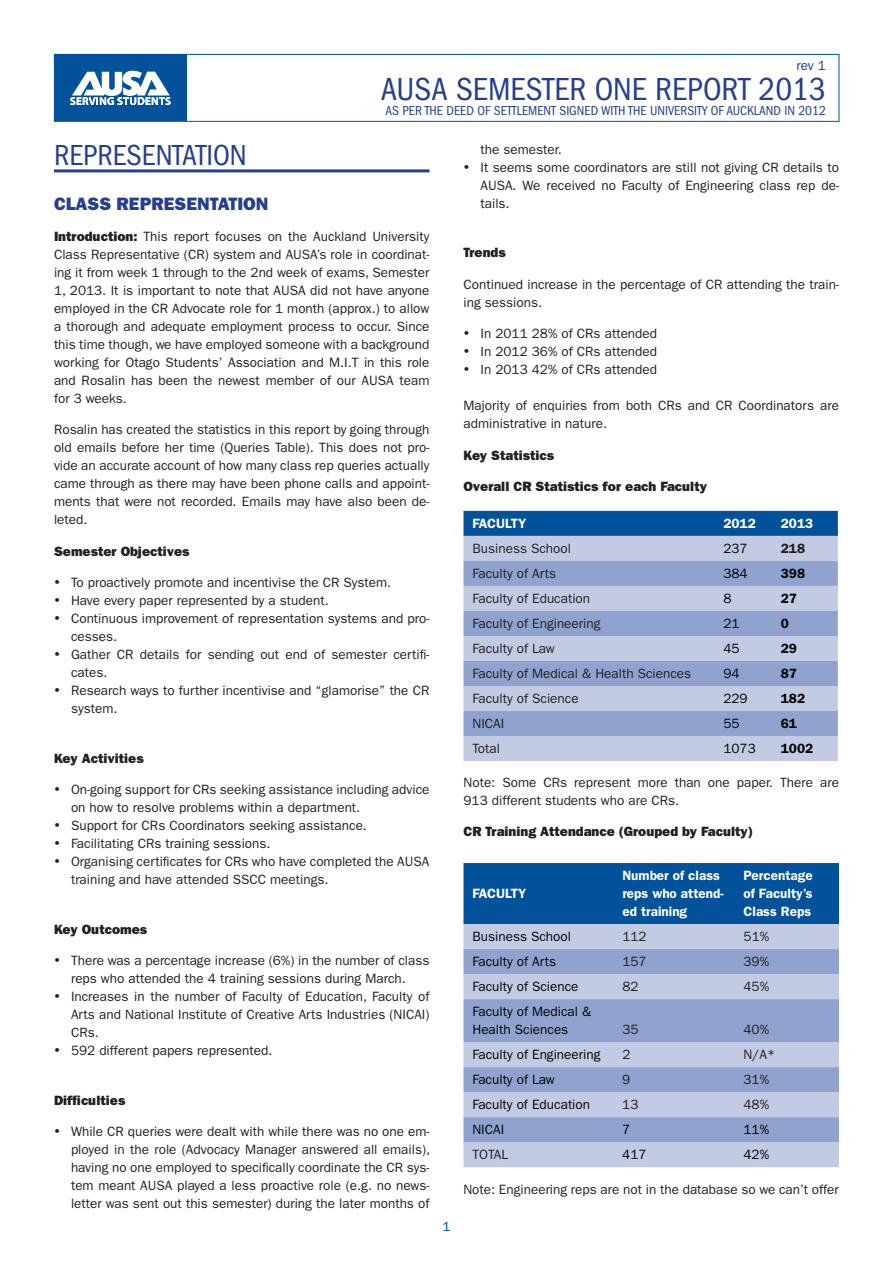
<style>
.page{position:relative;width:893px;height:1263px;background:#fff}
.page>*{position:absolute;margin:0;border:0;box-sizing:border-box;transform-origin:0 0}
.t1{font:condensed 33px "ITC Franklin Gothic Std";color:#253f8e}
.t2{font:condensed 30px "ITC Franklin Gothic Std";color:#253f8e}
.t3{font:18px "ITC Franklin Gothic Std Hvy";color:#253f8e}
.t4{font:13.5px/18px "ITC Franklin Gothic Std";color:#231f20}
.t5{font:13.5px/18px "ITC Franklin Gothic Std";color:#040503}
.t6{font:13.5px "ITC Franklin Gothic Std Hvy";color:#231f20}
.t7{font:600 13.5px/18px "ITC Franklin Gothic Std";color:#fff}
.t8{font:condensed 13.5px "ITC Franklin Gothic Std";color:#253f8e}
.t9{font:600 13.5px "ITC Franklin Gothic Std";color:#040503}
.t10{font:13.5px "ITC Franklin Gothic Std";color:#253f8e}
.t11{font:600 13.5px "ITC Franklin Gothic Std";color:#231f20}
.t12{font:13.5px "ITC Franklin Gothic Std";color:#01529a}
.s1{font-family:"ITC Franklin Gothic Std Hvy"}
</style>
<div class="page">
<div style="left:54px;top:54px;width:132px;height:67px;background:#01529a"></div>
<svg style="left:70px;top:70px;width:101px;height:35px"></svg>
<div style="left:54px;top:54px;width:785px;height:68px;border:1px solid #01529a"></div>
<hr style="left:54px;top:169px;width:375px;height:3px;background:#253f8e">
<div style="left:463px;top:511px;width:375px;height:25px;background:#01529a"></div>
<div style="left:463px;top:536px;width:375px;height:225px;background:#c3cbe4"></div>
<svg style="left:463px;top:561px;width:375px;height:175px;background:#a6b4d7"></svg>
<div style="left:463px;top:863px;width:376px;height:61px;background:#01529a"></div>
<div style="left:463px;top:924px;width:376px;height:243px;background:#c3cbe4"></div>
<svg style="left:463px;top:949px;width:376px;height:193px;background:#a4b2d6"></svg>
<p class="t10" style="left:796px;top:58px;width:31px">rev 1</p>
<h1 class="t1" style="left:381px;top:71px;width:446px">AUSA SEMESTER ONE REPORT 2013</h1>
<p class="t8" style="left:385px;top:103px;width:442px">AS PER THE DEED OF SETTLEMENT SIGNED WITH THE UNIVERSITY OF AUCKLAND IN 2012</p>
<h2 class="t2" style="left:54px;top:138px;width:194px">REPRESENTATION</h2>
<h3 class="t3" style="left:54px;top:193px;width:216px">CLASS REPRESENTATION</h3>
<p class="t4" style="left:54px;top:227px;width:377px;text-align:justify"><span class="s1">Introduction:</span> This report focuses on the Auckland University Class Representative (CR) system and AUSA’s role in coordinat&shy;ing it from week 1 through to the 2nd week of exams, Semester 1, 2013. It is important to note that AUSA did not have anyone employed in the CR Advocate role for 1 month (approx.) to allow a thorough and adequate employment process to occur. Since this time though, we have employed someone with a background working for Otago Students’ Association and M.I.T in this role and Rosalin has been the newest member of our AUSA team for 3 weeks.</p>
<p class="t4" style="left:54px;top:421px;width:377px;text-align:justify">Rosalin has created the statistics in this report by going through old emails before her time (Queries Table). This does not pro&shy;vide an accurate account of how many class rep queries actually came through as there may have been phone calls and appoint&shy;ments that were not recorded. Emails may have also been de&shy;leted.</p>
<p class="t6" style="left:54px;top:543px;width:137px">Semester Objectives</p>
<p class="t4" style="left:54px;top:574px;width:339px">• To proactively promote and incentivise the CR System.</p>
<p class="t4" style="left:54px;top:592px;width:276px">• Have every paper represented by a student.</p>
<p class="t4" style="left:71px;top:610px;width:360px;text-indent:-17px">• Continuous improvement of representation systems and pro&shy;cesses.</p>
<p class="t4" style="left:71px;top:646px;width:360px;text-indent:-17px">• Gather CR details for sending out end of semester certifi&shy;cates.</p>
<p class="t4" style="left:71px;top:682px;width:360px;text-indent:-17px">• Research ways to further incentivise and “glamorise” the CR system.</p>
<p class="t6" style="left:54px;top:750px;width:91px">Key Activities</p>
<p class="t4" style="left:71px;top:781px;width:360px;text-indent:-17px">• On-going support for CRs seeking assistance including advice on how to resolve problems within a department.</p>
<p class="t4" style="left:54px;top:817px;width:314px">• Support for CRs Coordinators seeking assistance.</p>
<p class="t4" style="left:54px;top:835px;width:218px">• Facilitating CRs training sessions.</p>
<p class="t4" style="left:71px;top:853px;width:360px;text-indent:-17px">• Organising certificates for CRs who have completed the AUSA training and have attended SSCC meetings.</p>
<p class="t6" style="left:54px;top:921px;width:95px">Key Outcomes</p>
<p class="t4" style="left:54px;top:952px;width:377px;text-align:center">• There was a percentage increase (6%) in the number of class reps who attended the 4 training sessions during March.</p>
<p class="t4" style="left:71px;top:988px;width:360px;text-align:justify;text-indent:-17px">• Increases in the number of Faculty of Education, Faculty of Arts and National Institute of Creative Arts Industries (NICAI)<br>CRs.</p>
<p class="t4" style="left:54px;top:1042px;width:220px">• 592 different papers represented.</p>
<p class="t6" style="left:54px;top:1092px;width:73px">Difficulties</p>
<p class="t4" style="left:71px;top:1123px;width:361px;text-align:justify;text-indent:-17px">• While CR queries were dealt with while there was no one em&shy;ployed in the role (Advocacy Manager answered all emails), having no one employed to specifically coordinate the CR sys&shy;tem meant AUSA played a less proactive role (e.g. no news&shy;letter was sent out this semester) during the later months of</p>
<p class="t4" style="left:480px;top:140px;width:83px">the semester.</p>
<p class="t4" style="left:480px;top:158px;width:360px;text-align:justify;text-indent:-17px">• It seems some coordinators are still not giving CR details to AUSA. We received no Faculty of Engineering class rep de&shy;tails.</p>
<p class="t12" style="left:442px;top:1218px;width:10px">1</p>
<p class="t6" style="left:463px;top:245px;width:44px">Trends</p>
<p class="t4" style="left:463px;top:275px;width:377px">Continued increase in the percentage of CR attending the train&shy;ing sessions.</p>
<p class="t4" style="left:463px;top:325px;width:195px">• In 2011 28% of CRs attended</p>
<p class="t4" style="left:463px;top:343px;width:195px">• In 2012 36% of CRs attended</p>
<p class="t4" style="left:463px;top:361px;width:195px">• In 2013 42% of CRs attended</p>
<p class="t4" style="left:463px;top:397px;width:377px">Majority of enquiries from both CRs and CR Coordinators are administrative in nature.</p>
<p class="t6" style="left:463px;top:447px;width:92px">Key Statistics</p>
<p class="t6" style="left:463px;top:479px;width:245px">Overall CR Statistics for each Faculty</p>
<p class="t7" style="left:472px;top:514px;width:55px">FACULTY</p>
<p class="t7" style="left:723px;top:514px;width:34px">2012</p>
<p class="t7" style="left:781px;top:514px;width:34px">2013</p>
<p class="t4" style="left:472px;top:539px;width:100px">Business School</p>
<p class="t5" style="left:723px;top:539px;width:26px">237</p>
<p class="t11" style="left:781px;top:540px;width:26px">218</p>
<p class="t4" style="left:472px;top:565px;width:85px">Faculty of Arts</p>
<p class="t5" style="left:723px;top:565px;width:26px">384</p>
<p class="t9" style="left:781px;top:565px;width:26px">398</p>
<p class="t4" style="left:472px;top:590px;width:119px">Faculty of Education</p>
<p class="t5" style="left:723px;top:590px;width:10px">8</p>
<p class="t9" style="left:781px;top:590px;width:18px">27</p>
<p class="t4" style="left:472px;top:615px;width:129px">Faculty of Engineering</p>
<p class="t5" style="left:723px;top:615px;width:18px">21</p>
<p class="t9" style="left:781px;top:615px;width:10px">0</p>
<p class="t4" style="left:472px;top:640px;width:84px">Faculty of Law</p>
<p class="t5" style="left:723px;top:640px;width:18px">45</p>
<p class="t9" style="left:781px;top:640px;width:18px">29</p>
<p class="t4" style="left:472px;top:665px;width:220px">Faculty of Medical &amp; Health Sciences</p>
<p class="t5" style="left:723px;top:665px;width:18px">94</p>
<p class="t9" style="left:781px;top:665px;width:18px">87</p>
<p class="t4" style="left:472px;top:690px;width:108px">Faculty of Science</p>
<p class="t5" style="left:723px;top:690px;width:26px">229</p>
<p class="t9" style="left:781px;top:690px;width:26px">182</p>
<p class="t4" style="left:472px;top:715px;width:33px">NICAI</p>
<p class="t5" style="left:723px;top:715px;width:18px">55</p>
<p class="t9" style="left:781px;top:715px;width:18px">61</p>
<p class="t4" style="left:472px;top:740px;width:29px">Total</p>
<p class="t5" style="left:723px;top:740px;width:34px">1073</p>
<p class="t9" style="left:781px;top:740px;width:34px">1002</p>
<p class="t4" style="left:463px;top:773px;width:377px">Note: Some CRs represent more than one paper. There are<br>913 different students who are CRs.</p>
<p class="t6" style="left:463px;top:823px;width:291px">CR Training Attendance (Grouped by Faculty)</p>
<p class="t7" style="left:472px;top:884px;width:55px">FACULTY</p>
<p class="t7" style="left:622px;top:866px;width:103px">Number of class reps who attend&shy;ed training</p>
<p class="t7" style="left:744px;top:866px;width:71px;text-align:justify">Percentage of Faculty’s Class Reps</p>
<p class="t5" style="left:472px;top:928px;width:100px">Business School</p>
<p class="t4" style="left:622px;top:928px;width:26px">112</p>
<p class="t4" style="left:744px;top:928px;width:27px">51%</p>
<p class="t5" style="left:472px;top:953px;width:85px">Faculty of Arts</p>
<p class="t4" style="left:622px;top:953px;width:26px">157</p>
<p class="t4" style="left:743px;top:953px;width:27px">39%</p>
<p class="t5" style="left:472px;top:978px;width:108px">Faculty of Science</p>
<p class="t4" style="left:622px;top:978px;width:18px">82</p>
<p class="t4" style="left:743px;top:978px;width:27px">45%</p>
<p class="t5" style="left:472px;top:1003px;width:120px">Faculty of Medical &amp;<br>Health Sciences</p>
<p class="t4" style="left:622px;top:1021px;width:18px">35</p>
<p class="t4" style="left:743px;top:1021px;width:27px">40%</p>
<p class="t5" style="left:472px;top:1046px;width:129px">Faculty of Engineering</p>
<p class="t4" style="left:622px;top:1046px;width:10px">2</p>
<p class="t4" style="left:743px;top:1046px;width:33px">N/A*</p>
<p class="t5" style="left:472px;top:1071px;width:84px">Faculty of Law</p>
<p class="t4" style="left:622px;top:1071px;width:10px">9</p>
<p class="t4" style="left:743px;top:1071px;width:27px">31%</p>
<p class="t5" style="left:472px;top:1096px;width:119px">Faculty of Education</p>
<p class="t4" style="left:622px;top:1096px;width:18px">13</p>
<p class="t4" style="left:743px;top:1096px;width:27px">48%</p>
<p class="t5" style="left:472px;top:1121px;width:33px">NICAI</p>
<p class="t5" style="left:622px;top:1121px;width:10px">7</p>
<p class="t5" style="left:743px;top:1121px;width:27px">11%</p>
<p class="t4" style="left:472px;top:1146px;width:37px">TOTAL</p>
<p class="t5" style="left:622px;top:1146px;width:26px">417</p>
<p class="t5" style="left:743px;top:1146px;width:27px">42%</p>
<p class="t4" style="left:463px;top:1181px;width:377px">Note: Engineering reps are not in the database so we can’t offer</p>
</div>
